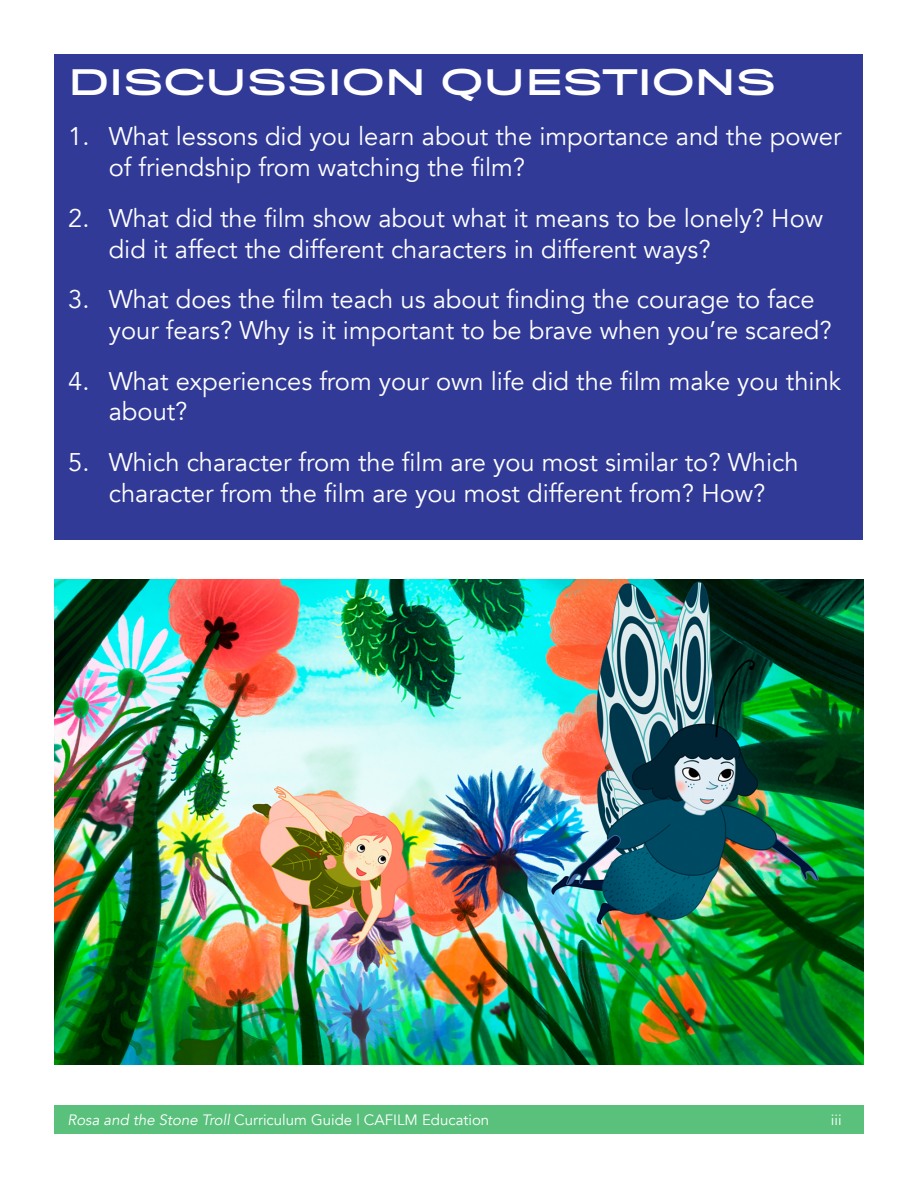
<style>
.page{position:relative;width:918px;height:1188px;background:#fff}
.page>*{position:absolute;margin:0;border:0;box-sizing:border-box;transform-origin:0 0}
.t1{font:33px "Titling Gothic FB Extended Standard";color:#fff}
.t2{font:25.5px/30.6px "Avenir";color:#fff}
.t3{font:15px "Avenir";color:#fff}
.s1{font-style:italic}
</style>
<div class="page">
<div style="left:54px;top:1105px;width:810px;height:29px;background:#59c17c"></div>
<div style="left:55px;top:55px;width:808px;height:485px;background:#313a97"></div>
<img style="left:54px;top:579px;width:810px;height:486px">
<p class="t1" style="left:68px;top:61px;width:710px">DISCUSSION QUESTIONS</p>
<p class="t2" style="left:109px;top:122px;width:734px;text-indent:-40px">1. What lessons did you learn about the importance and the power of friendship from watching the film?</p>
<p class="t2" style="left:109px;top:203px;width:716px;text-indent:-40px">2. What did the film show about what it means to be lonely? How did it affect the different characters in different ways?</p>
<p class="t2" style="left:109px;top:285px;width:724px;text-indent:-40px">3. What does the film teach us about finding the courage to face your fears? Why is it important to be brave when you’re scared?</p>
<p class="t2" style="left:109px;top:366px;width:734px;text-indent:-40px">4. What experiences from your own life did the film make you think about?</p>
<p class="t2" style="left:68px;top:448px;width:732px;text-align:center">5. Which character from the film are you most similar to? Which character from the film are you most different from? How?</p>
<p class="t3" style="left:68px;top:1111px;width:423px"><span class="s1">Rosa and the Stone Troll</span> Curriculum Guide | CAFILM Education</p>
<p class="t3" style="left:831px;top:1111px;width:12px">iii</p>
</div>
